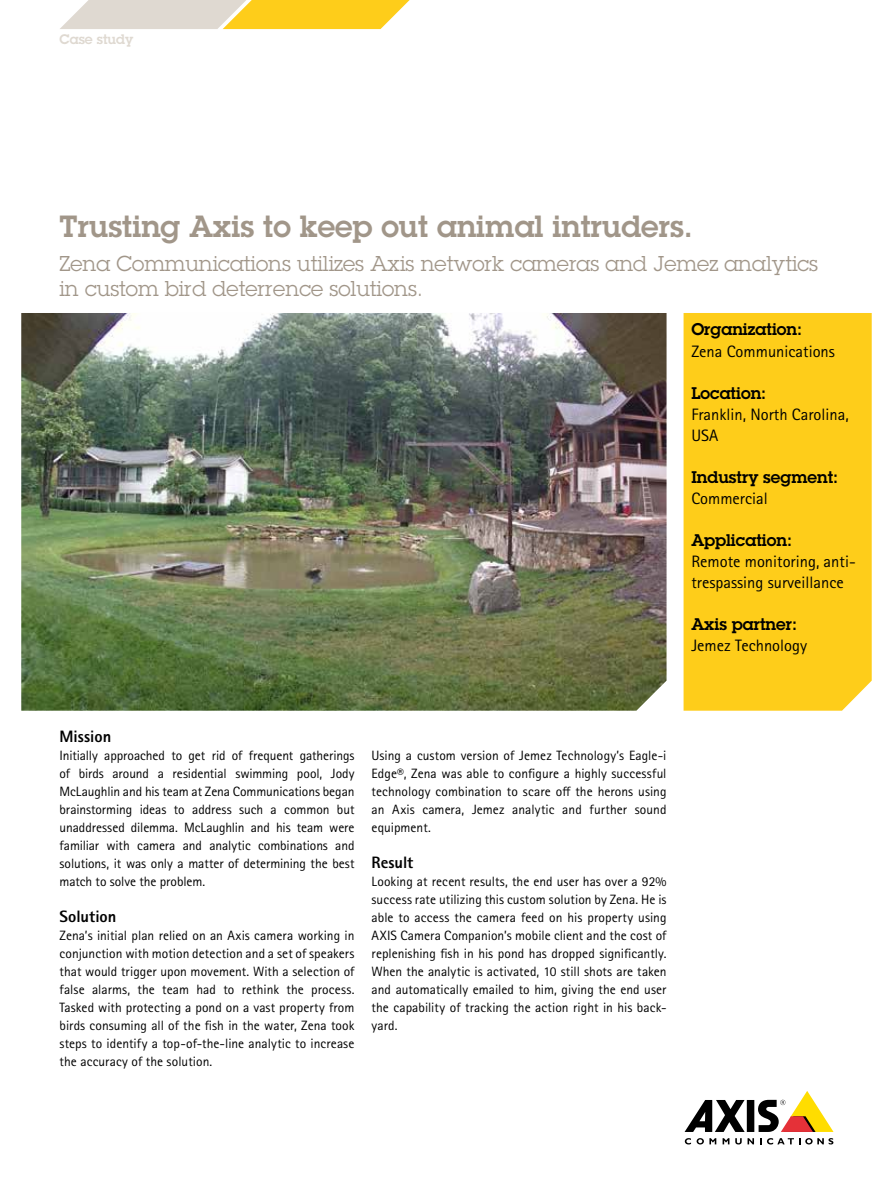
<style>
.page{position:relative;width:893px;height:1191px;background:#fff}
.page>*{position:absolute;margin:0;border:0;box-sizing:border-box;transform-origin:0 0}
.t1{font:600 30px "Lubalin Graph ECG";color:#a19689}
.t2{font:21px/25.5px "Lubalin Graph ECG";color:#a19689}
.t3{font:16.5px/21px "Rotis Sans Serif Pro";color:#000}
.t4{font:600 16.5px "Lubalin Graph ECG";color:#000}
.t5{font:800 16.5px "Rotis Sans Serif Pro";color:#000}
.t6{font:16.5px "Rotis Sans Cyrillic";color:#000}
.t7{font:13.5px/18px "Rotis Sans Serif Pro";color:#000;text-align:justify}
.t8{font:600 13.5px "Lubalin Graph ECG";color:#dfd9d1}
</style>
<div class="page">
<div style="left:747px;top:1100px;width:7px;height:32px;background:#000"></div>
<svg style="left:685px;top:1100px;width:60px;height:32px"></svg>
<svg style="left:758px;top:1091px;width:75px;height:41px"></svg>
<svg style="left:685px;top:1138px;width:6px;height:6px"></svg>
<svg style="left:697px;top:1138px;width:19px;height:6px"></svg>
<svg style="left:723px;top:1138px;width:6px;height:6px"></svg>
<svg style="left:735px;top:1138px;width:19px;height:6px"></svg>
<svg style="left:760px;top:1138px;width:73px;height:6px"></svg>
<div style="left:684px;top:313px;width:188px;height:397px;background:#fecd1a"></div>
<img style="left:21px;top:313px;width:645px;height:397px">
<svg style="left:60px;top:0;width:350px;height:29px;background:#f0d782"></svg>
<p class="t8" style="left:60px;top:30px;width:75px">Case study</p>
<h1 class="t1" style="left:60px;top:206px;width:635px">Trusting Axis to keep out animal intruders.</h1>
<h2 class="t2" style="left:60px;top:250px;width:760px">Zena Communications utilizes Axis network cameras and Jemez analytics in custom bird deterrence solutions.</h2>
<p class="t4" style="left:691px;top:319px;width:112px">Organization:</p>
<p class="t3" style="left:691px;top:340px;width:145px">Zena Communications</p>
<p class="t4" style="left:691px;top:382px;width:76px">Location:</p>
<p class="t3" style="left:691px;top:403px;width:159px">Franklin, North Carolina,<br>USA</p>
<p class="t4" style="left:691px;top:466px;width:148px">Industry segment:</p>
<p class="t6" style="left:691px;top:488px;width:78px">Commercial</p>
<p class="t4" style="left:691px;top:529px;width:102px">Application:</p>
<p class="t3" style="left:691px;top:550px;width:166px">Remote monitoring, anti&shy;trespassing surveillance</p>
<p class="t4" style="left:691px;top:613px;width:107px">Axis partner:</p>
<p class="t3" style="left:691px;top:634px;width:117px">Jemez Technology</p>
<p class="t5" style="left:60px;top:725px;width:53px">Mission</p>
<p class="t7" style="left:60px;top:746px;width:297px">Initially approached to get rid of frequent gatherings of birds around a residential swimming pool, Jody McLaughlin and his team at Zena Communications began brainstorming ideas to address such a common but unaddressed dilemma. McLaughlin and his team were familiar with camera and analytic combinations and solutions, it was only a matter of determining the best match to solve the problem.</p>
<p class="t5" style="left:60px;top:905px;width:58px">Solution</p>
<p class="t7" style="left:60px;top:926px;width:297px">Zena’s initial plan relied on an Axis camera working in conjunction with motion detection and a set of speakers that would trigger upon movement. With a selection of false alarms, the team had to rethink the process.<br>Tasked with protecting a pond on a vast property from birds consuming all of the fish in the water, Zena took steps to identify a top-of-the-line analytic to increase the accuracy of the solution.</p>
<p class="t7" style="left:372px;top:746px;width:296px">Using a custom version of Jemez Technology’s Eagle-i Edge®, Zena was able to configure a highly successful technology combination to scare off the herons using an Axis camera, Jemez analytic and further sound equipment.</p>
<p class="t5" style="left:372px;top:851px;width:43px">Result</p>
<p class="t7" style="left:372px;top:872px;width:297px">Looking at recent results, the end user has over a 92% success rate utilizing this custom solution by Zena. He is able to access the camera feed on his property using AXIS Camera Companion’s mobile client and the cost of replenishing fish in his pond has dropped significantly.<br>When the analytic is activated, 10 still shots are taken and automatically emailed to him, giving the end user the capability of tracking the action right in his back&shy;yard.</p>
</div>
